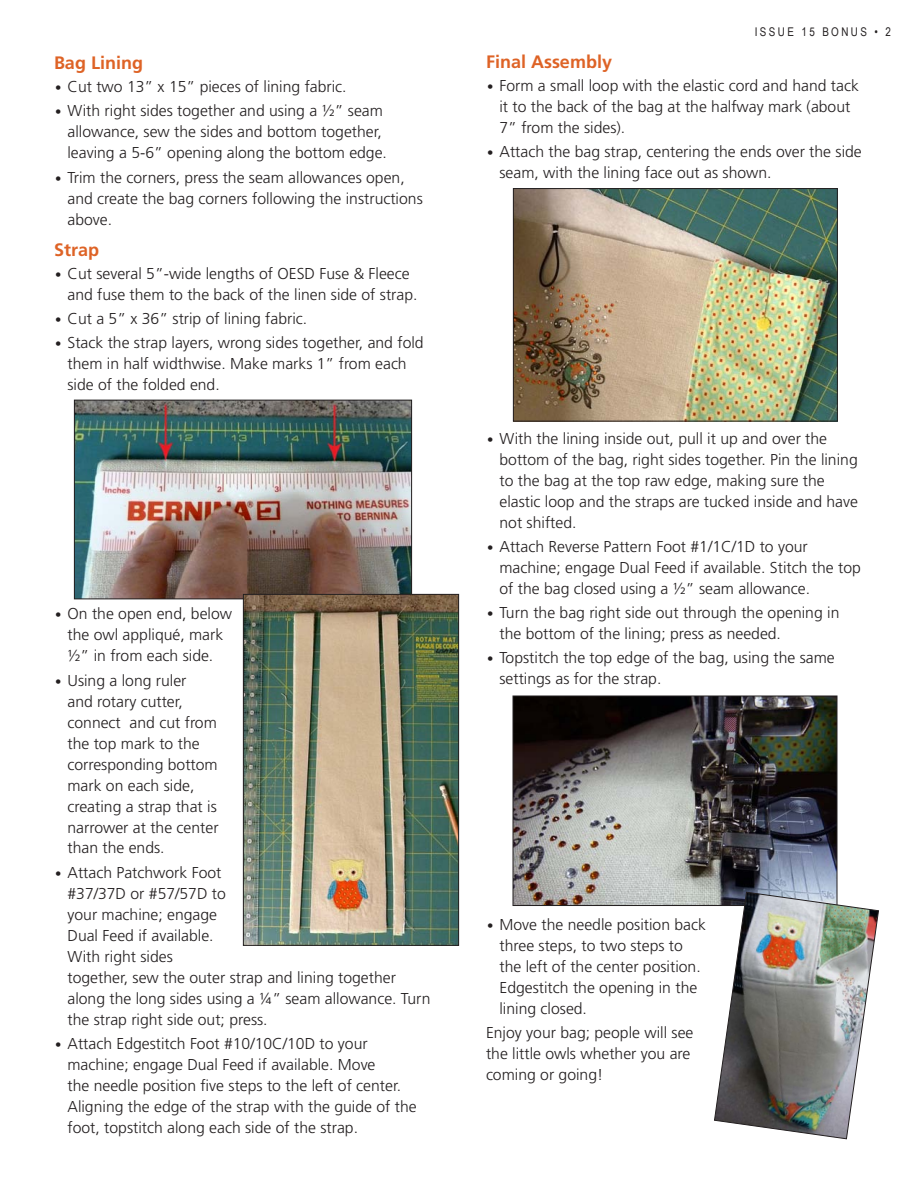
<style>
.page{position:relative;width:918px;height:1188px;background:#fff}
.page>*{position:absolute;margin:0;border:0;box-sizing:border-box;transform-origin:0 0}
.Subhead{font:700 18px "Frutiger LT Std";color:#de6326}
.Bulleted_List{font:300 15.75px/21px "Frutiger LT Std";color:#231f20}
.Body_Text{font:300 15.75px/21px "Frutiger LT Std";color:#231f20}
.Page_Slug_Right{font:12px "Arial Narrow";letter-spacing:.2em;color:#231f20}
.s1{font-family:"Trebuchet MS";font-weight:400}
</style>
<div class="page">
<img style="left:76px;top:402px;width:334px;height:195px">
<div style="left:74px;top:400px;width:338px;height:199px;border:1px solid #231f20"></div>
<img style="left:245px;top:596px;width:212px;height:348px">
<div style="left:243px;top:594px;width:216px;height:352px;border:1px solid #231f20"></div>
<img style="left:515px;top:190px;width:321px;height:230px">
<div style="left:513px;top:188px;width:325px;height:234px;border:1px solid #231f20"></div>
<img style="left:515px;top:698px;width:320px;height:206px">
<div style="left:513px;top:696px;width:324px;height:210px;border:1px solid #231f20"></div>
<img style="left:714px;top:891px;width:165px;height:249px">
<p class="Subhead" style="left:54px;top:52px;width:91px">Bag Lining</p>
<p class="Bulleted_List" style="left:54px;top:76px;width:294px"><span class="s1">•</span> Cut two 13” x 15” pieces of lining fabric.</p>
<p class="Bulleted_List" style="left:67px;top:101px;width:321px;text-indent:-13px"><span class="s1">•</span> With right sides together and using a ½” seam allowance, sew the sides and bottom together, leaving a 5-6” opening along the bottom edge.</p>
<p class="Bulleted_List" style="left:67px;top:167px;width:357px;text-indent:-13px"><span class="s1">•</span> Trim the corners, press the seam allowances open, and create the bag corners following the instructions above.</p>
<p class="Subhead" style="left:54px;top:239px;width:47px">Strap</p>
<p class="Bulleted_List" style="left:67px;top:263px;width:352px;text-indent:-13px"><span class="s1">•</span> Cut several 5”-wide lengths of OESD Fuse &amp; Fleece and fuse them to the back of the linen side of strap.</p>
<p class="Bulleted_List" style="left:54px;top:308px;width:255px"><span class="s1">•</span> Cut a 5” x 36” strip of lining fabric.</p>
<p class="Bulleted_List" style="left:67px;top:333px;width:358px;text-indent:-13px"><span class="s1">•</span> Stack the strap layers, wrong sides together, and fold them in half widthwise. Make marks 1” from each side of the folded end.</p>
<p class="Bulleted_List" style="left:54px;top:604px;width:180px;text-align:center"><span class="s1">•</span> On the open end, below the owl appliqué, mark ½” in from each side.</p>
<p class="Bulleted_List" style="left:67px;top:670px;width:153px;text-indent:-13px"><span class="s1">•</span> Using a long ruler<br>and rotary cutter, connect and cut from the top mark to the corresponding bottom mark on each side, creating a strap that is narrower at the center than the ends.</p>
<p class="Bulleted_List" style="left:67px;top:862px;width:364px;text-indent:-13px"><span class="s1">•</span> Attach Patchwork Foot<br>#37/37D or #57/57D to<br>your machine; engage<br>Dual Feed if available.<br>With right sides<br>together, sew the outer strap and lining together along the long sides using a ¼” seam allowance. Turn the strap right side out; press.</p>
<p class="Bulleted_List" style="left:67px;top:1033px;width:351px;text-indent:-13px"><span class="s1">•</span> Attach Edgestitch Foot #10/10C/10D to your machine; engage Dual Feed if available. Move<br>the needle position five steps to the left of center.<br>Aligning the edge of the strap with the guide of the foot, topstitch along each side of the strap.</p>
<p class="Page_Slug_Right" style="left:755px;top:23px;width:138px">ISSUE 15 BONUS • 2</p>
<p class="Subhead" style="left:486px;top:51px;width:128px">Final Assembly</p>
<p class="Bulleted_List" style="left:499px;top:75px;width:361px;text-indent:-13px"><span class="s1">•</span> Form a small loop with the elastic cord and hand tack it to the back of the bag at the halfway mark (about<br>7” from the sides).</p>
<p class="Bulleted_List" style="left:499px;top:141px;width:364px;text-indent:-13px"><span class="s1">•</span> Attach the bag strap, centering the ends over the side seam, with the lining face out as shown.</p>
<p class="Bulleted_List" style="left:499px;top:428px;width:360px;text-indent:-13px"><span class="s1">•</span> With the lining inside out, pull it up and over the bottom of the bag, right sides together. Pin the lining to the bag at the top raw edge, making sure the elastic loop and the straps are tucked inside and have not shifted.</p>
<p class="Bulleted_List" style="left:499px;top:536px;width:363px;text-indent:-13px"><span class="s1">•</span> Attach Reverse Pattern Foot #1/1C/1D to your machine; engage Dual Feed if available. Stitch the top of the bag closed using a ½” seam allowance.</p>
<p class="Bulleted_List" style="left:499px;top:603px;width:341px;text-indent:-13px"><span class="s1">•</span> Turn the bag right side out through the opening in the bottom of the lining; press as needed.</p>
<p class="Bulleted_List" style="left:499px;top:648px;width:337px;text-indent:-13px"><span class="s1">•</span> Topstitch the top edge of the bag, using the same settings as for the strap.</p>
<p class="Bulleted_List" style="left:499px;top:914px;width:208px;text-indent:-13px"><span class="s1">•</span> Move the needle position back three steps, to two steps to the left of the center position.<br>Edgestitch the opening in the lining closed.</p>
<p class="Body_Text" style="left:486px;top:1022px;width:209px">Enjoy your bag; people will see the little owls whether you are coming or going!</p>
</div>
